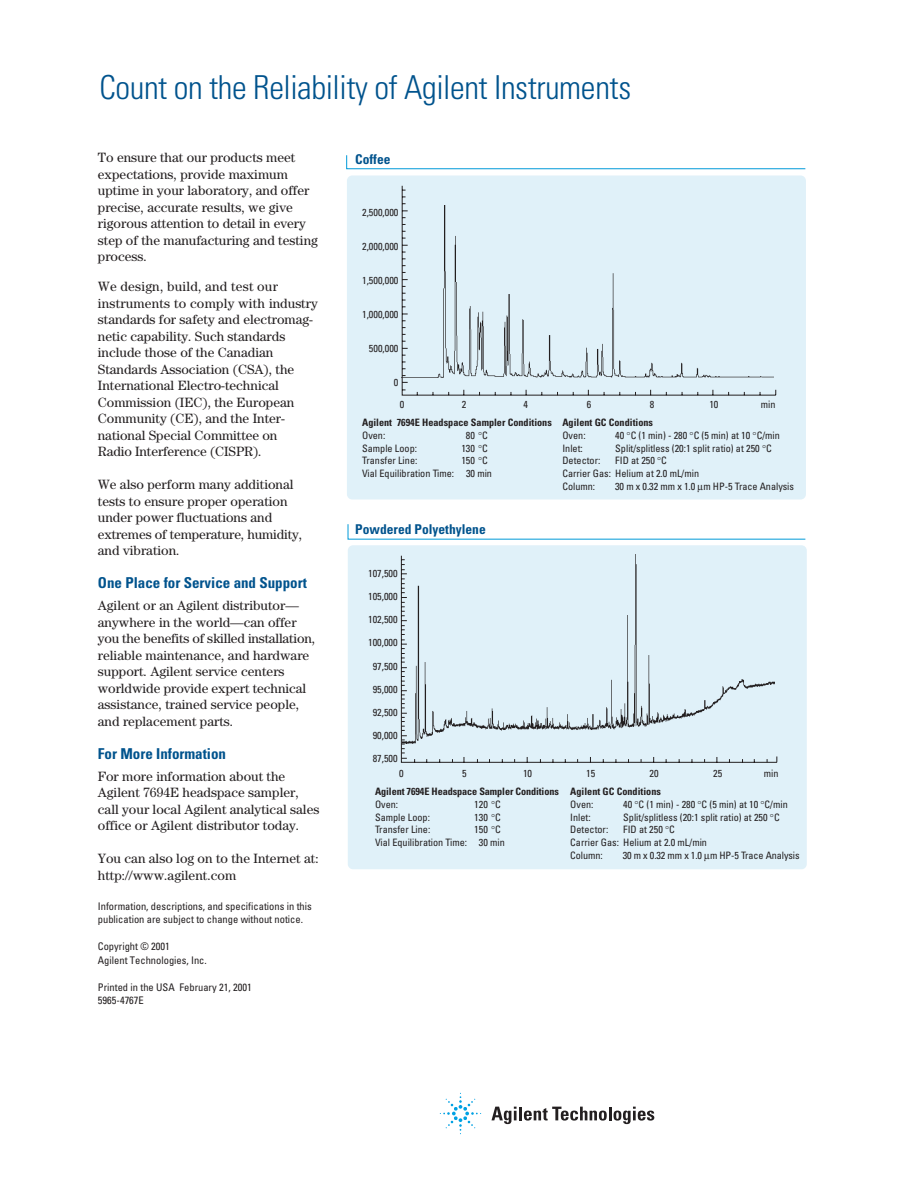
<style>
.page{position:relative;width:918px;height:1188px;background:#fff}
.page>*{position:absolute;margin:0;border:0;box-sizing:border-box;transform-origin:0 0}
.t1{font:300 condensed 33px "Univers";letter-spacing:-.015em;color:#00538d}
.t2{font:700 condensed 15px "Univers";color:#00538d}
.t3{font:13.5px/16.5px "Century";color:#231f20}
.t4{font:700 condensed 13.5px "Univers";color:#00538d}
.t5{font:condensed 10.5px/13.5px "Univers";color:#231f20}
.t6{font:condensed 10.2px/12.8px "Univers";color:#231f20}
.t7{font:700 condensed 10.2px "Univers";color:#231f20}
</style>
<div class="page">
<svg style="left:492px;top:1107px;width:162px;height:17px"></svg>
<svg style="left:440px;top:1093px;width:41px;height:41px"></svg>
<div style="left:347px;top:176px;width:459px;height:324px;background:#e0f1f9;border-radius:5px"></div>
<svg style="left:402px;top:185px;width:374px;height:211px"></svg>
<div style="left:348px;top:545px;width:459px;height:324px;background:#e0f1f9;border-radius:5px"></div>
<svg style="left:401px;top:555px;width:377px;height:208px"></svg>
<svg style="left:402px;top:744px;width:5px;height:15px"></svg>
<img style="left:402px;top:555px;width:373px;height:189px">
<svg style="left:347px;top:524px;width:459px;height:16px"></svg>
<svg style="left:346px;top:155px;width:460px;height:15px"></svg>
<h1 class="t1" style="left:100px;top:75px;width:533px">Count on the Reliability of Agilent Instruments</h1>
<p class="t3" style="left:98px;top:151px;width:222px">To ensure that our products meet expectations, provide maximum uptime in your laboratory, and offer precise, accurate results, we give rigorous attention to detail in every step of the manufacturing and testing process.</p>
<p class="t3" style="left:98px;top:280px;width:221px">We design, build, and test our instruments to comply with industry standards for safety and electromag&shy;netic capability. Such standards include those of the Canadian<br>Standards Association (CSA), the<br>International Electro-technical<br>Commission (IEC), the European<br>Community (CE), and the Inter&shy;national Special Committee on<br>Radio Interference (CISPR).</p>
<p class="t3" style="left:98px;top:478px;width:206px">We also perform many additional tests to ensure proper operation under power fluctuations and extremes of temperature, humidity, and vibration.</p>
<p class="t2" style="left:98px;top:577px;width:211px">One Place for Service and Support</p>
<p class="t3" style="left:98px;top:598px;width:219px">Agilent or an Agilent distributor— anywhere in the world—can offer you the benefits of skilled installation, reliable maintenance, and hardware support. Agilent service centers worldwide provide expert technical assistance, trained service people, and replacement parts.</p>
<p class="t2" style="left:98px;top:748px;width:130px">For More Information</p>
<p class="t3" style="left:98px;top:769px;width:223px">For more information about the Agilent 7694E headspace sampler, call your local Agilent analytical sales office or Agilent distributor today.</p>
<p class="t3" style="left:98px;top:851px;width:222px">You can also log on to the Internet at: http://www.agilent.com</p>
<p class="t5" style="left:98px;top:900px;width:215px">Information, descriptions, and specifications in this publication are subject to change without notice.</p>
<p class="t5" style="left:98px;top:941px;width:111px">Copyright © 2001<br>Agilent Technologies, Inc.</p>
<p class="t5" style="left:98px;top:981px;width:155px">Printed in the USA February 21, 2001<br>5965-4767E</p>
<p class="t4" style="left:355px;top:155px;width:37px">Coffee</p>
<p class="t6" style="left:362px;top:207px;width:38px">2,500,000</p>
<p class="t6" style="left:362px;top:241px;width:38px">2,000,000</p>
<p class="t6" style="left:362px;top:275px;width:38px">1,500,000</p>
<p class="t6" style="left:362px;top:309px;width:38px">1,000,000</p>
<p class="t6" style="left:369px;top:343px;width:31px">500,000</p>
<p class="t6" style="left:394px;top:377px;width:6px">0</p>
<p class="t6" style="left:400px;top:399px;width:6px">0</p>
<p class="t6" style="left:462px;top:399px;width:6px">2</p>
<p class="t6" style="left:524px;top:399px;width:6px">4</p>
<p class="t6" style="left:587px;top:399px;width:6px">6</p>
<p class="t6" style="left:650px;top:399px;width:6px">8</p>
<p class="t6" style="left:709px;top:399px;width:11px">10</p>
<p class="t6" style="left:761px;top:399px;width:16px">min</p>
<p class="t7" style="left:362px;top:419px;width:191px">Agilent 7694E Headspace Sampler Conditions</p>
<p class="t6" style="left:362px;top:430px;width:25px">Oven:</p>
<p class="t6" style="left:466px;top:430px;width:23px">80 C</p>
<p class="t6" style="left:362px;top:443px;width:56px">Sample Loop:</p>
<p class="t6" style="left:461px;top:443px;width:28px">130 C</p>
<p class="t6" style="left:362px;top:455px;width:57px">Transfer Line:</p>
<p class="t6" style="left:362px;top:455px;width:131px;text-indent:99px">150 C<br>Vial Equilibration Time: 30 min</p>
<p class="t7" style="left:562px;top:419px;width:92px">Agilent GC Conditions</p>
<p class="t6" style="left:562px;top:430px;width:25px">Oven:</p>
<p class="t6" style="left:615px;top:430px;width:166px">40 C (1 min) - 280 C (5 min) at 10 C/min</p>
<p class="t6" style="left:562px;top:443px;width:22px">Inlet:</p>
<p class="t6" style="left:615px;top:443px;width:158px">Split/splitless (20:1 split ratio) at 250 C</p>
<p class="t6" style="left:562px;top:455px;width:39px">Detector:</p>
<p class="t6" style="left:562px;top:455px;width:138px;text-indent:53px">FID at 250 C<br>Carrier Gas: Helium at 2.0 mL/min<br>Column:</p>
<p class="t6" style="left:615px;top:481px;width:180px">30 m x 0.32 mm x 1.0 m HP-5 Trace Analysis</p>
<p class="t4" style="left:355px;top:524px;width:132px">Powdered Polyethylene</p>
<p class="t6" style="left:368px;top:568px;width:31px">107,500</p>
<p class="t6" style="left:368px;top:591px;width:31px">105,000</p>
<p class="t6" style="left:368px;top:614px;width:31px">102,500</p>
<p class="t6" style="left:368px;top:637px;width:31px">100,000</p>
<p class="t6" style="left:373px;top:660px;width:26px">97,500</p>
<p class="t6" style="left:373px;top:684px;width:26px">95,000</p>
<p class="t6" style="left:373px;top:707px;width:26px">92,500</p>
<p class="t6" style="left:373px;top:730px;width:26px">90,000</p>
<p class="t6" style="left:373px;top:753px;width:26px">87,500</p>
<p class="t6" style="left:399px;top:768px;width:6px">0</p>
<p class="t6" style="left:462px;top:768px;width:6px">5</p>
<p class="t6" style="left:523px;top:768px;width:11px">10</p>
<p class="t6" style="left:586px;top:768px;width:11px">15</p>
<p class="t6" style="left:650px;top:768px;width:11px">20</p>
<p class="t6" style="left:713px;top:768px;width:11px">25</p>
<p class="t6" style="left:764px;top:768px;width:16px">min</p>
<p class="t7" style="left:375px;top:788px;width:185px">Agilent 7694E Headspace Sampler Conditions</p>
<p class="t6" style="left:375px;top:799px;width:25px">Oven:</p>
<p class="t6" style="left:474px;top:799px;width:28px">120 C</p>
<p class="t6" style="left:375px;top:812px;width:56px">Sample Loop:</p>
<p class="t6" style="left:474px;top:812px;width:28px">130 C</p>
<p class="t6" style="left:375px;top:824px;width:57px">Transfer Line:</p>
<p class="t6" style="left:375px;top:824px;width:131px;text-indent:99px">150 C<br>Vial Equilibration Time: 30 min</p>
<p class="t7" style="left:570px;top:788px;width:92px">Agilent GC Conditions</p>
<p class="t6" style="left:570px;top:799px;width:25px">Oven:</p>
<p class="t6" style="left:623px;top:799px;width:166px">40 C (1 min) - 280 C (5 min) at 10 C/min</p>
<p class="t6" style="left:570px;top:812px;width:22px">Inlet:</p>
<p class="t6" style="left:623px;top:812px;width:158px">Split/splitless (20:1 split ratio) at 250 C</p>
<p class="t6" style="left:570px;top:824px;width:39px">Detector:</p>
<p class="t6" style="left:570px;top:824px;width:138px;text-indent:53px">FID at 250 C<br>Carrier Gas: Helium at 2.0 mL/min<br>Column:</p>
<p class="t6" style="left:623px;top:850px;width:178px">30 m x 0.32 mm x 1.0 m HP-5 Trace Analysis</p>
</div>
